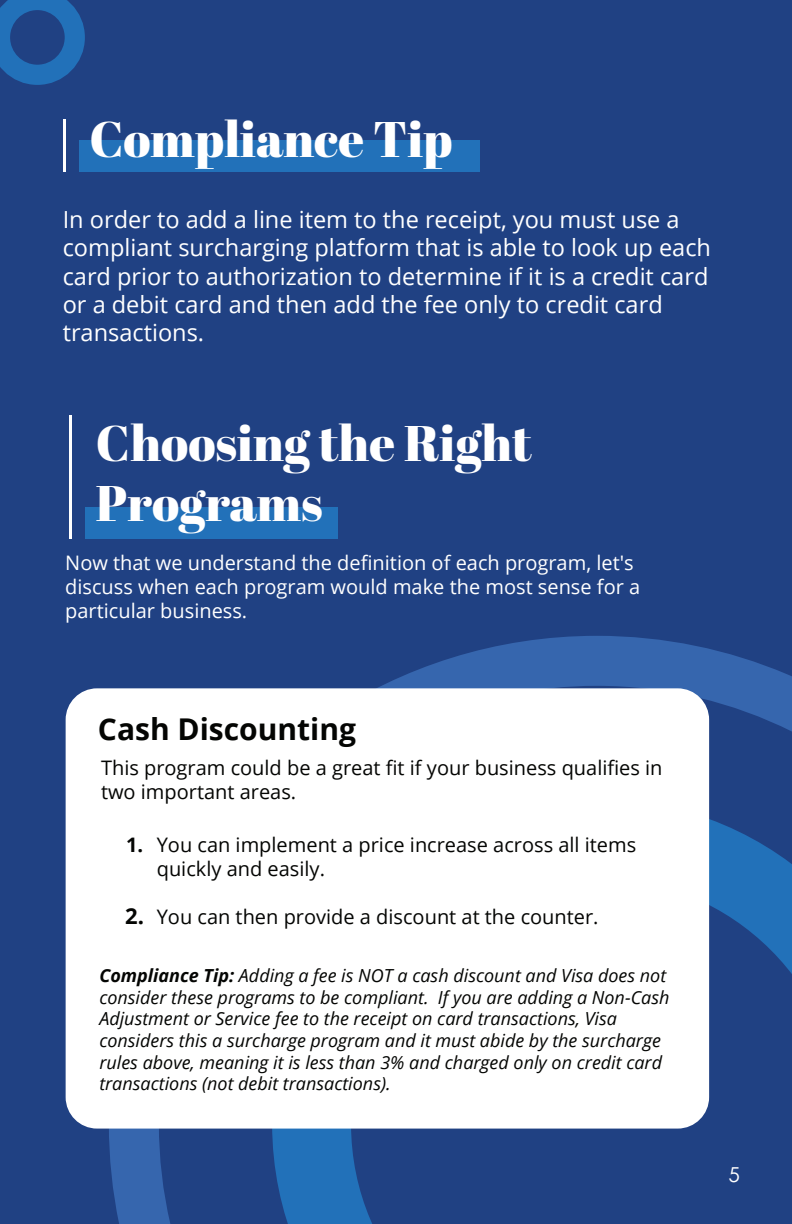
<style>
.page{position:relative;width:792px;height:1224px;background:#204183}
.page>*{position:absolute;margin:0;border:0;box-sizing:border-box;transform-origin:0 0}
.t1{font:50px/60px "Abril Fatface";color:#fff}
.t2{font:700 30px "Open Sans";color:#040503}
.t3{font:23.6px/28.2px "Open Sans";color:#fff}
.t4{font:700 22px "Open Sans";color:#040503}
.t5{font:20.6px "Century Gothic Pro";color:#fff}
.t6{font:20px/24px "Open Sans";color:#040503}
.t7{font:20px/24px "Open Sans";color:#fff}
.t8{font:700 20px "Open Sans";color:#040503}
.t9{font:italic 18px/21.6px "Open Sans";color:#040503}
.s1{font-weight:700}
</style>
<div class="page">
<div style="left:80px;top:140px;width:400px;height:32px;background:#2271b9"></div>
<div style="left:86px;top:507px;width:252px;height:32px;background:#2271b9"></div>
<hr style="left:63px;top:120px;width:3px;height:52px;background:#fff">
<svg style="left:0;top:0;width:85px;height:85px"></svg>
<svg style="left:109px;top:636px;width:683px;height:588px"></svg>
<svg style="left:272px;top:799px;width:520px;height:425px"></svg>
<div style="left:66px;top:688px;width:643px;height:441px;background:#fff;border-radius:31px"></div>
<hr style="left:69px;top:415px;width:3px;height:124px;background:#fff">
<h1 class="t1" style="left:89px;top:108px;width:365px">Compliance Tip</h1>
<p class="t3" style="left:63px;top:205px;width:650px">In order to add a line item to the receipt, you must use a compliant surcharging platform that is able to look up each card prior to authorization to determine if it is a credit card or a debit card and then add the fee only to credit card transactions.</p>
<h1 class="t1" style="left:96px;top:412px;width:437px">Choosing the Right<br>Programs</h1>
<p class="t7" style="left:65px;top:550px;width:577px">Now that we understand the definition of each program, let's discuss when each program would make the most sense for a particular business.</p>
<h2 class="t2" style="left:98px;top:708px;width:260px">Cash Discounting</h2>
<p class="t6" style="left:101px;top:755px;width:563px">This program could be a great fit if your business qualifies in two important areas.</p>
<p class="t6" style="left:157px;top:832px;width:481px">You can implement a price increase across all items quickly and easily.</p>
<p class="t6" style="left:157px;top:904px;width:443px">You can then provide a discount at the counter.</p>
<p class="t9" style="left:99px;top:964px;width:572px"><span class="s1">Compliance Tip:</span> Adding a fee is NOT a cash discount and Visa does not consider these programs to be compliant. If you are adding a Non-Cash Adjustment or Service fee to the receipt on card transactions, Visa considers this a surcharge program and it must abide by the surcharge rules above, meaning it is less than 3% and charged only on credit card transactions (not debit transactions).</p>
<p class="t8" style="left:126px;top:831px;width:19px">1.</p>
<p class="t4" style="left:125px;top:901px;width:20px">2.</p>
<p class="t5" style="left:728px;top:1162px;width:13px">5</p>
</div>
